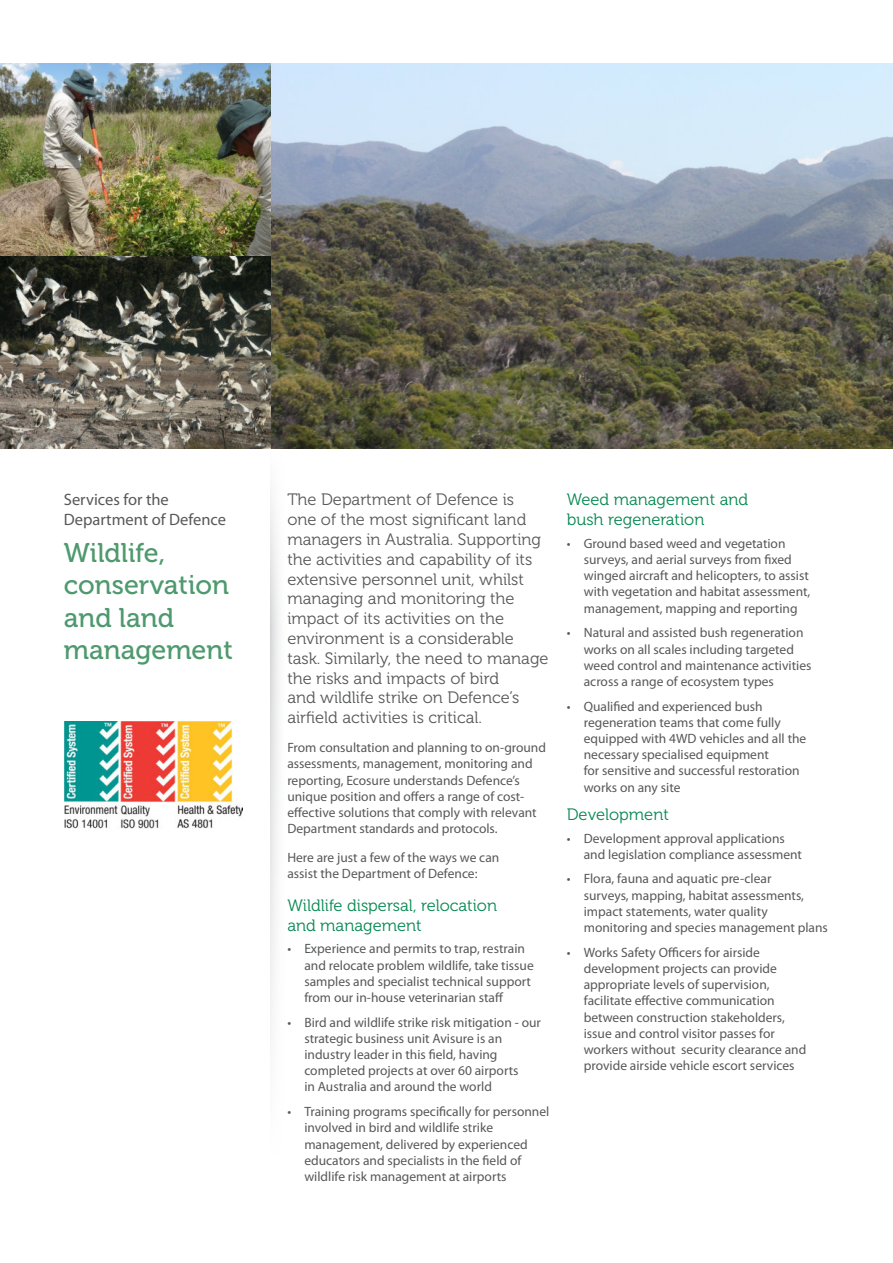
<style>
.page{position:relative;width:893px;height:1263px;background:#fff}
.page>*{position:absolute;margin:0;border:0;box-sizing:border-box;transform-origin:0 0}
.Head_B{font:27px/32.4px "Museo 500";color:#4e996d}
.Intro_Para{font:16.5px/19.8px "Museo 300";color:#57585a}
.Sub_Head{font:16.5px/19.8px "Museo 300";color:#058851}
.Head_A{font:16.5px/19.8px "Myriad Pro";color:#57585a}
.Dot_Points{font:13.5px/16.2px "Myriad Pro";color:#57585a}
.Body{font:13.5px/16.2px "Myriad Pro";color:#57585a}
</style>
<div class="page">
<img style="left:270px;top:64px;width:623px;height:384px">
<svg style="left:0;top:256px;width:270px;height:192px;background:#5f5d53"></svg>
<img style="left:0;top:64px;width:270px;height:192px">
<svg style="left:270px;top:448px;width:17px;height:585px"></svg>
<img style="left:65px;top:721px;width:177px;height:108px">
<p class="Head_A" style="left:64px;top:490px;width:164px">Services for the<br>Department of Defence</p>
<p class="Head_B" style="left:64px;top:537px;width:171px">Wildlife, conservation and land management</p>
<p class="Intro_Para" style="left:287px;top:490px;width:263px">The Department of Defence is<br>one of the most significant land managers in Australia. Supporting the activities and capability of its extensive personnel unit, whilst managing and monitoring the impact of its activities on the environment is a considerable task. Similarly, the need to manage the risks and impacts of bird<br>and wildlife strike on Defence’s airfield activities is critical.</p>
<p class="Body" style="left:287px;top:739px;width:260px">From consultation and planning to on-ground assessments, management, monitoring and reporting, Ecosure understands Defence’s unique position and offers a range of cost&shy;effective solutions that comply with relevant Department standards and protocols.</p>
<p class="Body" style="left:287px;top:849px;width:214px">Here are just a few of the ways we can assist the Department of Defence:</p>
<p class="Sub_Head" style="left:287px;top:896px;width:211px">Wildlife dispersal, relocation and management</p>
<p class="Dot_Points" style="left:304px;top:940px;width:231px;text-indent:-17px">• Experience and permits to trap, restrain and relocate problem wildlife, take tissue samples and specialist technical support from our in-house veterinarian staff</p>
<p class="Dot_Points" style="left:304px;top:1014px;width:238px;text-indent:-17px">• Bird and wildlife strike risk mitigation - our strategic business unit Avisure is an industry leader in this field, having completed projects at over 60 airports<br>in Australia and around the world</p>
<p class="Dot_Points" style="left:304px;top:1103px;width:247px;text-indent:-17px">• Training programs specifically for personnel involved in bird and wildlife strike management, delivered by experienced educators and specialists in the field of wildlife risk management at airports</p>
<p class="Sub_Head" style="left:567px;top:490px;width:183px">Weed management and bush regeneration</p>
<p class="Dot_Points" style="left:584px;top:535px;width:228px;text-indent:-17px">• Ground based weed and vegetation surveys, and aerial surveys from fixed winged aircraft and helicopters, to assist with vegetation and habitat assessment, management, mapping and reporting</p>
<p class="Dot_Points" style="left:584px;top:624px;width:229px;text-indent:-17px">• Natural and assisted bush regeneration works on all scales including targeted weed control and maintenance activities across a range of ecosystem types</p>
<p class="Dot_Points" style="left:584px;top:698px;width:224px;text-indent:-17px">• Qualified and experienced bush regeneration teams that come fully equipped with 4WD vehicles and all the necessary specialised equipment<br>for sensitive and successful restoration works on any site</p>
<p class="Sub_Head" style="left:567px;top:805px;width:104px">Development</p>
<p class="Dot_Points" style="left:584px;top:830px;width:220px;text-indent:-17px">• Development approval applications and legislation compliance assessment</p>
<p class="Dot_Points" style="left:584px;top:871px;width:246px;text-indent:-17px">• Flora, fauna and aquatic pre-clear<br>surveys, mapping, habitat assessments, impact statements, water quality monitoring and species management plans</p>
<p class="Dot_Points" style="left:584px;top:944px;width:224px;text-indent:-17px">• Works Safety Officers for airside development projects can provide appropriate levels of supervision, facilitate effective communication between construction stakeholders, issue and control visitor passes for workers without security clearance and provide airside vehicle escort services</p>
</div>
